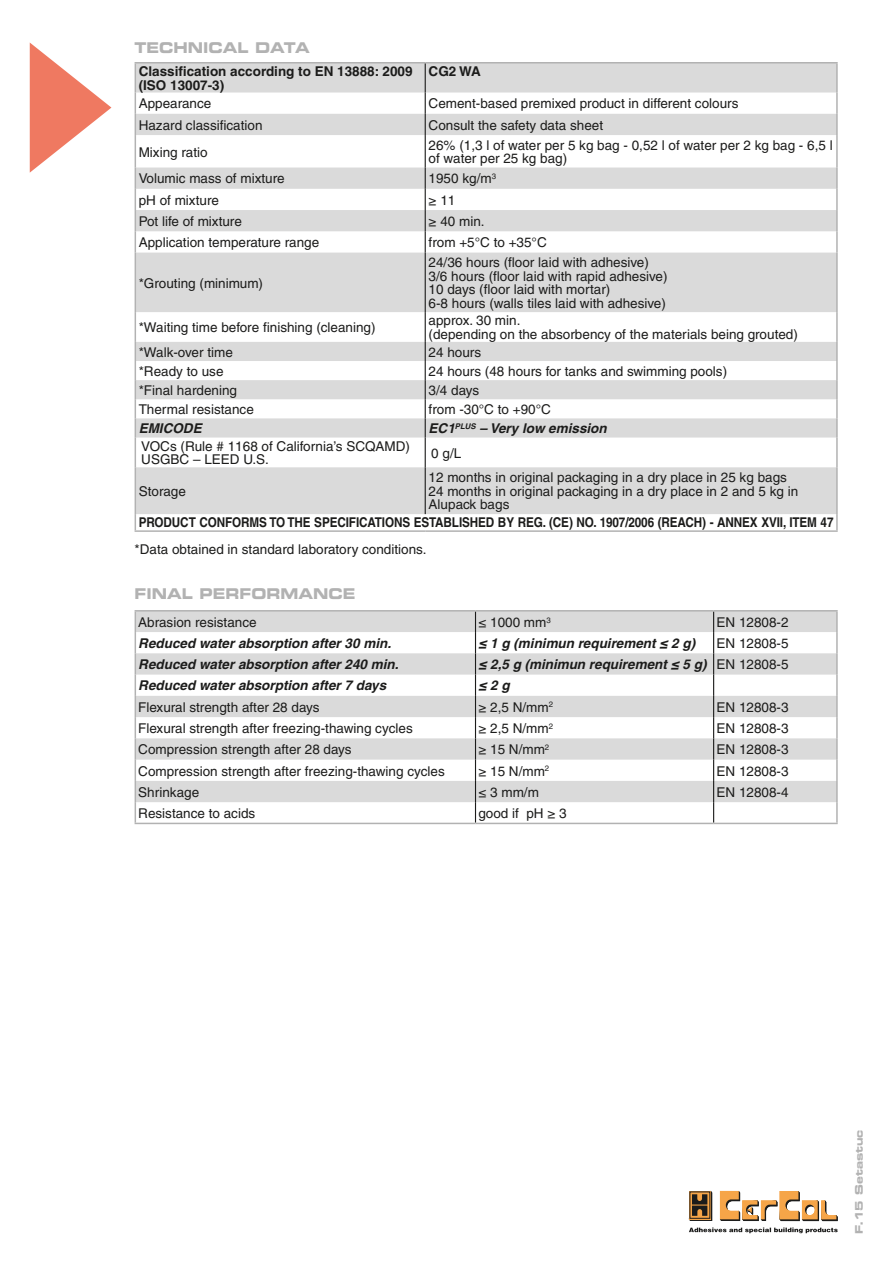
<style>
.page{position:relative;width:893px;height:1263px;background:#fff}
.page>*{position:absolute;margin:0;border:0;box-sizing:border-box;transform-origin:0 0}
.t1{font:14.85px "Eurostile LT Bold Extended Two";color:#b2b2b2;scale:.91 1}
.t2{font:13.5px/13.5px "Helvetica LT";color:#1c1c1b}
.t3{font:italic 700 13.5px "Helvetica LT";color:#1c1c1b}
.t4{font:700 13.5px "Helvetica LT";letter-spacing:-.01em;color:#1c1c1b;scale:.87 1}
.t5{font:700 13.5px/13.5px "Helvetica LT";letter-spacing:-.01em;color:#1c1c1b}
.t6{font:10.5px "Eurostile LT Bold Extended Two";color:#b2b2b2}
.s1{font-weight:400;font-style:normal}
</style>
<div class="page">
<svg style="left:136px;top:611px;width:700px;height:191px;fill:#dadada"></svg>
<svg style="left:475px;top:611px;width:1px;height:212px"></svg>
<svg style="left:713px;top:611px;width:1px;height:212px"></svg>
<hr style="left:135px;top:610px;width:340px;height:1px;background:#b2b2b2">
<hr style="left:475px;top:610px;width:239px;height:1px;background:#b2b2b2">
<hr style="left:714px;top:610px;width:124px;height:1px;background:#b2b2b2">
<hr style="left:836px;top:611px;width:2px;height:21px;background:#b2b2b2">
<hr style="left:836px;top:632px;width:2px;height:21px;background:#b2b2b2">
<hr style="left:836px;top:653px;width:2px;height:22px;background:#b2b2b2">
<hr style="left:836px;top:675px;width:2px;height:21px;background:#b2b2b2">
<hr style="left:836px;top:696px;width:2px;height:21px;background:#b2b2b2">
<hr style="left:836px;top:717px;width:2px;height:21px;background:#b2b2b2">
<hr style="left:836px;top:738px;width:2px;height:22px;background:#b2b2b2">
<hr style="left:836px;top:760px;width:2px;height:21px;background:#b2b2b2">
<hr style="left:836px;top:781px;width:2px;height:21px;background:#b2b2b2">
<svg style="left:135px;top:611px;width:1px;height:212px"></svg>
<hr style="left:836px;top:802px;width:2px;height:21px;background:#b2b2b2">
<hr style="left:135px;top:823px;width:340px;height:1px;background:#b2b2b2">
<hr style="left:475px;top:823px;width:239px;height:1px;background:#b2b2b2">
<hr style="left:714px;top:823px;width:124px;height:1px;background:#b2b2b2">
<svg style="left:30px;top:43px;width:81px;height:130px"></svg>
<svg style="left:136px;top:64px;width:700px;height:450px;fill:#dadada"></svg>
<hr style="left:135px;top:62px;width:290px;height:2px;background:#b2b2b2">
<hr style="left:425px;top:62px;width:413px;height:2px;background:#b2b2b2">
<hr style="left:836px;top:64px;width:2px;height:29px;background:#b2b2b2">
<hr style="left:836px;top:93px;width:2px;height:21px;background:#b2b2b2">
<svg style="left:135px;top:64px;width:1px;height:71px"></svg>
<hr style="left:836px;top:114px;width:2px;height:21px;background:#b2b2b2">
<hr style="left:135px;top:135px;width:1px;height:33px;background:#b2b2b2">
<hr style="left:836px;top:135px;width:2px;height:33px;background:#b2b2b2">
<hr style="left:836px;top:168px;width:2px;height:21px;background:#b2b2b2">
<hr style="left:836px;top:189px;width:2px;height:21px;background:#b2b2b2">
<hr style="left:836px;top:210px;width:2px;height:21px;background:#b2b2b2">
<svg style="left:135px;top:168px;width:1px;height:85px"></svg>
<hr style="left:836px;top:231px;width:2px;height:22px;background:#b2b2b2">
<hr style="left:135px;top:253px;width:1px;height:59px;background:#b2b2b2">
<hr style="left:836px;top:253px;width:2px;height:59px;background:#b2b2b2">
<hr style="left:135px;top:312px;width:1px;height:30px;background:#b2b2b2">
<hr style="left:836px;top:312px;width:2px;height:30px;background:#b2b2b2">
<svg style="left:836px;top:342px;width:2px;height:76px"></svg>
<hr style="left:836px;top:418px;width:2px;height:20px;background:#b2b2b2">
<svg style="left:135px;top:342px;width:1px;height:125px"></svg>
<hr style="left:836px;top:438px;width:2px;height:29px;background:#b2b2b2">
<hr style="left:135px;top:467px;width:1px;height:47px;background:#b2b2b2">
<hr style="left:836px;top:467px;width:2px;height:47px;background:#b2b2b2">
<svg style="left:135px;top:514px;width:1px;height:16px"></svg>
<svg style="left:836px;top:514px;width:2px;height:16px"></svg>
<hr style="left:135px;top:530px;width:290px;height:2px;background:#b2b2b2">
<hr style="left:425px;top:530px;width:413px;height:2px;background:#b2b2b2">
<svg style="left:425px;top:64px;width:1px;height:71px"></svg>
<hr style="left:425px;top:135px;width:1px;height:33px;background:#1c1c1b">
<svg style="left:425px;top:168px;width:1px;height:85px"></svg>
<hr style="left:425px;top:253px;width:1px;height:59px;background:#1c1c1b">
<hr style="left:425px;top:312px;width:1px;height:30px;background:#1c1c1b">
<svg style="left:425px;top:342px;width:1px;height:125px"></svg>
<hr style="left:425px;top:467px;width:1px;height:47px;background:#1c1c1b">
<svg style="left:689px;top:1191px;width:23px;height:30px"></svg>
<svg style="left:720px;top:1191px;width:118px;height:30px"></svg>
<svg style="left:689px;top:1227px;width:149px;height:6px"></svg>
<p class="t1" style="left:135px;top:37px;width:194px">TECHNICAL DATA</p>
<p class="t5" style="left:139px;top:65px;width:275px">Classification according to EN 13888: 2009 (ISO 13007-3)</p>
<p class="t5" style="left:429px;top:65px;width:54px">CG2 WA</p>
<p class="t2" style="left:139px;top:97px;width:74px">Appearance</p>
<p class="t2" style="left:429px;top:97px;width:311px">Cement-based premixed product in different colours</p>
<p class="t2" style="left:139px;top:118px;width:125px">Hazard classification</p>
<p class="t2" style="left:429px;top:118px;width:176px">Consult the safety data sheet</p>
<p class="t2" style="left:139px;top:145px;width:70px">Mixing ratio</p>
<p class="t2" style="left:429px;top:138px;width:406px">26% (1,3 l of water per 5 kg bag - 0,52 l of water per 2 kg bag - 6,5 l of water per 25 kg bag)</p>
<p class="t2" style="left:139px;top:172px;width:147px">Volumic mass of mixture</p>
<p class="t2" style="left:429px;top:172px;width:69px">1950 kg/m<sup>3</sup></p>
<p class="t2" style="left:139px;top:193px;width:82px">pH of mixture</p>
<p class="t2" style="left:429px;top:193px;width:28px">≥ 11</p>
<p class="t2" style="left:139px;top:214px;width:105px">Pot life of mixture</p>
<p class="t2" style="left:429px;top:214px;width:58px">≥ 40 min.</p>
<p class="t2" style="left:139px;top:236px;width:182px">Application temperature range</p>
<p class="t2" style="left:429px;top:236px;width:120px">from +5°C to +35°C</p>
<p class="t2" style="left:139px;top:276px;width:126px">*Grouting (minimum)</p>
<p class="t2" style="left:429px;top:256px;width:240px">24/36 hours (floor laid with adhesive)<br>3/6 hours (floor laid with rapid adhesive)<br>10 days (floor laid with mortar)<br>6-8 hours (walls tiles laid with adhesive)</p>
<p class="t2" style="left:139px;top:321px;width:238px">*Waiting time before finishing (cleaning)</p>
<p class="t2" style="left:429px;top:314px;width:371px">approx. 30 min.<br>(depending on the absorbency of the materials being grouted)</p>
<p class="t2" style="left:139px;top:345px;width:96px">*Walk-over time</p>
<p class="t2" style="left:429px;top:345px;width:54px">24 hours</p>
<p class="t2" style="left:139px;top:364px;width:86px">*Ready to use</p>
<p class="t2" style="left:429px;top:364px;width:300px">24 hours (48 hours for tanks and swimming pools)</p>
<p class="t2" style="left:139px;top:383px;width:100px">*Final hardening</p>
<p class="t2" style="left:429px;top:383px;width:52px">3/4 days</p>
<p class="t2" style="left:139px;top:403px;width:117px">Thermal resistance</p>
<p class="t2" style="left:429px;top:403px;width:124px">from -30°C to +90°C</p>
<p class="t3" style="left:139px;top:420px;width:65px">EMICODE</p>
<p class="t3" style="left:429px;top:420px;width:180px">EC1<sup>PLUS</sup> – Very low emission</p>
<p class="t2" style="left:141px;top:439px;width:270px">VOCs (Rule # 1168 of California’s SCQAMD)<br>USGBC – LEED U.S.</p>
<p class="t2" style="left:431px;top:446px;width:32px">0 g/L</p>
<p class="t2" style="left:139px;top:484px;width:49px">Storage</p>
<p class="t2" style="left:429px;top:471px;width:371px">12 months in original packaging in a dry place in 25 kg bags<br>24 months in original packaging in a dry place in 2 and 5 kg in<br>Alupack bags</p>
<p class="t4" style="left:139px;top:514px;width:800px">PRODUCT CONFORMS TO THE SPECIFICATIONS ESTABLISHED BY REG. (CE) NO. 1907/2006 (REACH) - ANNEX XVII, ITEM 47</p>
<p class="t2" style="left:135px;top:542px;width:293px">*Data obtained in standard laboratory conditions.</p>
<p class="t1" style="left:135px;top:583px;width:244px">FINAL PERFORMANCE</p>
<p class="t2" style="left:138px;top:615px;width:120px">Abrasion resistance</p>
<p class="t2" style="left:478px;top:615px;width:74px">≤ 1000 mm<sup>3</sup></p>
<p class="t2" style="left:717px;top:615px;width:74px">EN 12808-2</p>
<p class="t3" style="left:138px;top:635px;width:254px">Reduced water absorption after 30 min.</p>
<p class="t3" style="left:478px;top:635px;width:218px">≤ 1 g (minimun requirement ≤ 2 g)</p>
<p class="t2" style="left:717px;top:636px;width:74px">EN 12808-5</p>
<p class="t3" style="left:138px;top:656px;width:262px">Reduced water absorption after 240 min.</p>
<p class="t3" style="left:478px;top:656px;width:312px">≤ 2,5 g (minimun requirement ≤ 5 g) <span class="s1">EN 12808-5</span></p>
<p class="t3" style="left:138px;top:677px;width:250px">Reduced water absorption after 7 days</p>
<p class="t3" style="left:478px;top:677px;width:33px">≤ 2 g</p>
<p class="t2" style="left:138px;top:700px;width:183px">Flexural strength after 28 days</p>
<p class="t2" style="left:478px;top:700px;width:76px">≥ 2,5 N/mm<sup>2</sup></p>
<p class="t2" style="left:717px;top:700px;width:74px">EN 12808-3</p>
<p class="t2" style="left:138px;top:721px;width:276px">Flexural strength after freezing-thawing cycles</p>
<p class="t2" style="left:478px;top:721px;width:76px">≥ 2,5 N/mm<sup>2</sup></p>
<p class="t2" style="left:717px;top:721px;width:74px">EN 12808-3</p>
<p class="t2" style="left:138px;top:743px;width:215px">Compression strength after 28 days</p>
<p class="t2" style="left:478px;top:743px;width:72px">≥ 15 N/mm<sup>2</sup></p>
<p class="t2" style="left:717px;top:743px;width:74px">EN 12808-3</p>
<p class="t2" style="left:138px;top:764px;width:308px">Compression strength after freezing-thawing cycles</p>
<p class="t2" style="left:478px;top:764px;width:72px">≥ 15 N/mm<sup>2</sup></p>
<p class="t2" style="left:717px;top:764px;width:74px">EN 12808-3</p>
<p class="t2" style="left:138px;top:785px;width:62px">Shrinkage</p>
<p class="t2" style="left:478px;top:785px;width:62px">≤ 3 mm/m</p>
<p class="t2" style="left:717px;top:785px;width:74px">EN 12808-4</p>
<p class="t2" style="left:138px;top:806px;width:119px">Resistance to acids</p>
<p class="t2" style="left:478px;top:806px;width:90px">good if pH ≥ 3</p>
<p class="t6" style="left:852px;top:1234px;width:106px;rotate:-90deg">F.15 Setastuc</p>
</div>
